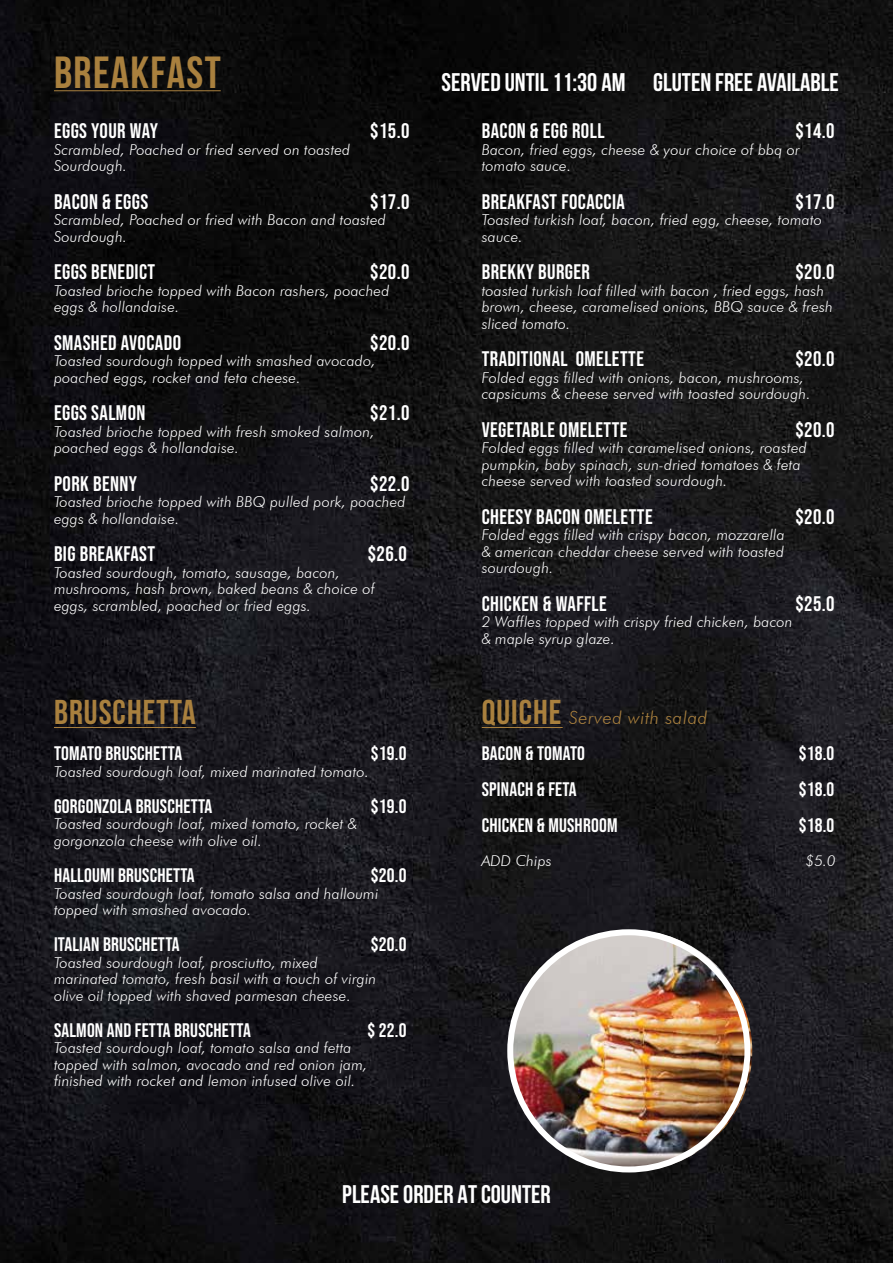
<style>
.page{position:relative;width:893px;height:1263px;background:#fff}
.page>*{position:absolute;margin:0;border:0;box-sizing:border-box;transform-origin:0 0}
.t1{font:700 45px "Bebas Neue";letter-spacing:.03em;color:#a9803e}
.t2{font:700 34.5px "Bebas Neue";letter-spacing:.03em;color:#a9803e}
.t3{font:700 25.5px "Bebas Neue";color:#fff}
.t4{font:21px "Bebas Neue";letter-spacing:.02em;color:#fff}
.t5{font:19.5px "Bebas Neue";letter-spacing:.01em;color:#fff}
.t6{font:italic 300 18px "Futura BT";letter-spacing:.03em;color:#a9803e}
.t7{font:italic 300 15px/16.5px "Futura BT";letter-spacing:.01em;color:#fff}
.s1{font-family:"Bebas Neue";font-weight:700;font-style:normal;font-size:34.5px}
</style>
<div class="page">
<img style="left:0;top:0;width:893px;height:1263px">
<hr style="left:482px;top:727px;width:81px;height:1px;background:#a9803e">
<img style="left:826px;top:631px;width:67px;height:632px">
<hr style="left:54px;top:90px;width:167px;height:1px;background:#a9803e">
<img style="left:511px;top:931px;width:241px;height:240px">
<div style="left:507px;top:929px;width:243px;height:243px;border:6px solid #fff;border-radius:50%"></div>
<hr style="left:54px;top:727px;width:142px;height:1px;background:#a9803e">
<h1 class="t1" style="left:54px;top:48px;width:168px">BREAKFAST</h1>
<h3 class="t4" style="left:54px;top:119px;width:105px">EGGS YOUR WAY</h3>
<h3 class="t4" style="left:370px;top:119px;width:41px">$15.0</h3>
<p class="t7" style="left:54px;top:141px;width:298px">Scrambled, Poached or fried served on toasted<br>Sourdough.</p>
<h3 class="t4" style="left:54px;top:190px;width:96px">BACON &amp; EGGS</h3>
<h3 class="t4" style="left:370px;top:190px;width:41px">$17.0</h3>
<p class="t7" style="left:54px;top:212px;width:333px">Scrambled, Poached or fried with Bacon and toasted<br>Sourdough.</p>
<h3 class="t4" style="left:54px;top:260px;width:103px">EGGS BENEDICT</h3>
<h3 class="t4" style="left:370px;top:260px;width:41px">$20.0</h3>
<p class="t7" style="left:54px;top:282px;width:337px">Toasted brioche topped with Bacon rashers, poached eggs &amp; hollandaise.</p>
<h3 class="t4" style="left:54px;top:331px;width:129px">SMASHED AVOCADO</h3>
<h3 class="t4" style="left:370px;top:331px;width:41px">$20.0</h3>
<p class="t7" style="left:54px;top:353px;width:323px">Toasted sourdough topped with smashed avocado, poached eggs, rocket and feta cheese.</p>
<h3 class="t4" style="left:54px;top:401px;width:93px">EGGS SALMON</h3>
<h3 class="t4" style="left:370px;top:401px;width:41px">$21.0</h3>
<p class="t7" style="left:54px;top:423px;width:322px">Toasted brioche topped with fresh smoked salmon, poached eggs &amp; hollandaise.</p>
<h3 class="t4" style="left:54px;top:472px;width:85px">PORK BENNY</h3>
<h3 class="t4" style="left:370px;top:472px;width:41px">$22.0</h3>
<p class="t7" style="left:54px;top:494px;width:353px">Toasted brioche topped with BBQ pulled pork, poached eggs &amp; hollandaise.</p>
<h3 class="t4" style="left:54px;top:542px;width:103px">BIG BREAKFAST</h3>
<h3 class="t4" style="left:368px;top:542px;width:41px">$26.0</h3>
<p class="t7" style="left:54px;top:564px;width:322px">Toasted sourdough, tomato, sausage, bacon, mushrooms, hash brown, baked beans &amp; choice of eggs, scrambled, poached or fried eggs.</p>
<h2 class="t2" style="left:54px;top:694px;width:143px">BRUSCHETTA</h2>
<h3 class="t5" style="left:54px;top:743px;width:130px">TOMATO BRUSCHETTA</h3>
<h3 class="t5" style="left:371px;top:743px;width:37px">$19.0</h3>
<p class="t7" style="left:54px;top:763px;width:317px">Toasted sourdough loaf, mixed marinated tomato.</p>
<h3 class="t5" style="left:54px;top:795px;width:160px">GORGONZOLA BRUSCHETTA</h3>
<h3 class="t5" style="left:371px;top:795px;width:37px">$19.0</h3>
<p class="t7" style="left:54px;top:816px;width:304px">Toasted sourdough loaf, mixed tomato, rocket &amp; gorgonzola cheese with olive oil.</p>
<h3 class="t5" style="left:54px;top:864px;width:142px">HALLOUMI BRUSCHETTA</h3>
<h3 class="t5" style="left:371px;top:864px;width:37px">$20.0</h3>
<p class="t7" style="left:54px;top:885px;width:326px">Toasted sourdough loaf, tomato salsa and halloumi topped with smashed avocado.</p>
<h3 class="t5" style="left:54px;top:933px;width:127px">ITALIAN BRUSCHETTA</h3>
<h3 class="t5" style="left:371px;top:933px;width:37px">$20.0</h3>
<p class="t7" style="left:54px;top:954px;width:324px">Toasted sourdough loaf, prosciutto, mixed marinated tomato, fresh basil with a touch of virgin olive oil topped with shaved parmesan cheese.</p>
<h3 class="t5" style="left:54px;top:1019px;width:198px">SALMON AND FETTA BRUSCHETTA</h3>
<h3 class="t5" style="left:368px;top:1019px;width:40px">$ 22.0</h3>
<p class="t7" style="left:54px;top:1039px;width:315px">Toasted sourdough loaf, tomato salsa and fetta topped with salmon, avocado and red onion jam, finished with rocket and lemon infused olive oil.</p>
<h3 class="t3" style="left:442px;top:68px;width:399px">SERVED UNTIL 11:30 AM GLUTEN FREE AVAILABLE</h3>
<h3 class="t4" style="left:482px;top:119px;width:124px">BACON &amp; EGG ROLL</h3>
<h3 class="t4" style="left:795px;top:119px;width:41px">$14.0</h3>
<p class="t7" style="left:482px;top:141px;width:320px">Bacon, fried eggs, cheese &amp; your choice of bbq or tomato sauce.</p>
<h3 class="t4" style="left:482px;top:190px;width:145px">BREAKFAST FOCACCIA</h3>
<h3 class="t4" style="left:795px;top:190px;width:41px">$17.0</h3>
<p class="t7" style="left:482px;top:212px;width:342px">Toasted turkish loaf, bacon, fried egg, cheese, tomato sauce.</p>
<h3 class="t4" style="left:482px;top:260px;width:110px">BREKKY BURGER</h3>
<h3 class="t4" style="left:795px;top:260px;width:41px">$20.0</h3>
<p class="t7" style="left:482px;top:282px;width:353px">toasted turkish loaf filled with bacon , fried eggs, hash brown, cheese, caramelised onions, BBQ sauce &amp; fresh sliced tomato.</p>
<h3 class="t4" style="left:482px;top:347px;width:164px">TRADITIONAL OMELETTE</h3>
<h3 class="t4" style="left:795px;top:347px;width:41px">$20.0</h3>
<p class="t7" style="left:482px;top:369px;width:330px">Folded eggs filled with onions, bacon, mushrooms, capsicums &amp; cheese served with toasted sourdough.</p>
<h3 class="t4" style="left:482px;top:418px;width:147px">VEGETABLE OMELETTE</h3>
<h3 class="t4" style="left:795px;top:418px;width:41px">$20.0</h3>
<p class="t7" style="left:482px;top:440px;width:327px">Folded eggs filled with caramelised onions, roasted pumpkin, baby spinach, sun-dried tomatoes &amp; feta cheese served with toasted sourdough.</p>
<h3 class="t4" style="left:482px;top:505px;width:172px">CHEESY BACON OMELETTE</h3>
<h3 class="t4" style="left:795px;top:505px;width:41px">$20.0</h3>
<p class="t7" style="left:482px;top:527px;width:305px;text-align:justify">Folded eggs filled with crispy bacon, mozzarella &amp; american cheddar cheese served with toasted sourdough.</p>
<h3 class="t4" style="left:482px;top:592px;width:127px">CHICKEN &amp; WAFFLE</h3>
<h3 class="t4" style="left:795px;top:592px;width:41px">$25.0</h3>
<p class="t7" style="left:482px;top:614px;width:312px">2 Waffles topped with crispy fried chicken, bacon &amp; maple syrup glaze.</p>
<p class="t6" style="left:482px;top:707px;width:227px"><span class="s1">QUICHE</span> Served with salad</p>
<h3 class="t5" style="left:482px;top:743px;width:105px">BACON &amp; TOMATO</h3>
<h3 class="t5" style="left:799px;top:743px;width:37px">$18.0</h3>
<h3 class="t5" style="left:482px;top:779px;width:97px">SPINACH &amp; FETA</h3>
<h3 class="t5" style="left:799px;top:779px;width:37px">$18.0</h3>
<h3 class="t5" style="left:482px;top:815px;width:137px">CHICKEN &amp; MUSHROOM</h3>
<h3 class="t5" style="left:799px;top:815px;width:37px">$18.0</h3>
<p class="t7" style="left:482px;top:852px;width:72px">ADD Chips</p>
<p class="t7" style="left:806px;top:852px;width:31px">$5.0</p>
<h3 class="t3" style="left:342px;top:1180px;width:210px">PLEASE ORDER AT COUNTER</h3>
</div>
